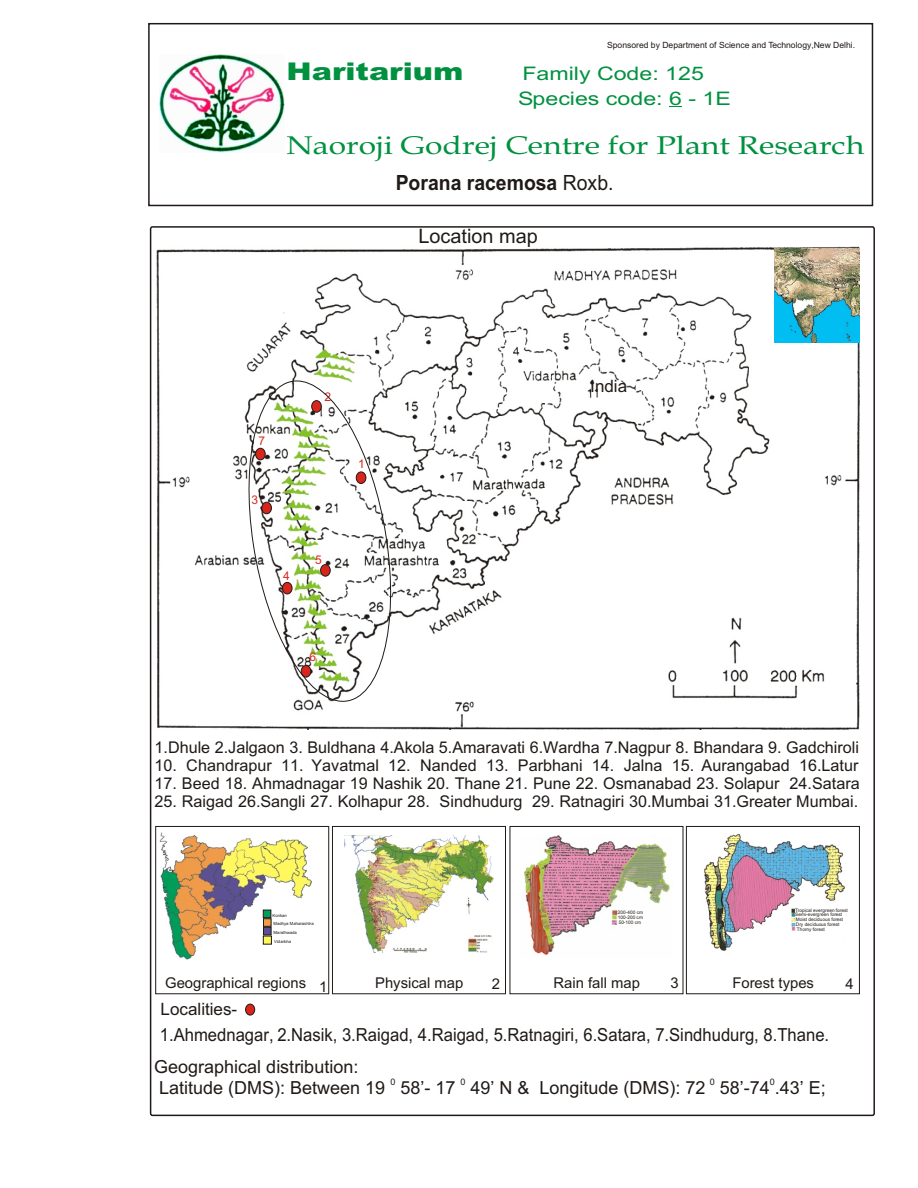
<style>
.page{position:relative;width:918px;height:1188px;background:#fff}
.page>*{position:absolute;margin:0;border:0;box-sizing:border-box;transform-origin:0 0}
.t1{font:25.65px "Book Antiqua";color:#009140;scale:1.24 1}
.t2{font:900 24.45px "Arial";color:#009140;scale:1.24 1}
.t3{font:700 21px "Arial";color:#1f1a17;scale:.92 1}
.t4{font:19.95px "Arial";color:#1f1a17}
.t5{font:18.6px/24.5px "Arial";color:#009140;scale:1.24 1}
.t6{font:18px "Arial";color:#1f1a17}
.t7{font:18px "Arial";color:#1f1a17;scale:.92 1}
.t8{font:17.1px "Arial";color:#1f1a17}
.t9{font:16.2px "Arial";color:#1f1a17}
.t10{font:14.85px "Arial";color:#1f1a17}
.t11{font:12px "Arial";color:#d9261c}
.t12{font:9px "Arial";color:#1f1a17}
.t13{font:8.55px "Arial";color:#1f1a17}
.t14{font:4.8px/5.2px "Arial";color:#1f1a17;text-align:justify}
.t15{font:4.2px/8.2px "Arial";color:#1f1a17}
.s1{font-weight:400}
</style>
<div class="page">
<img style="left:344px;top:835px;width:150px;height:118px">
<img style="left:156px;top:246px;width:704px;height:484px">
<img style="left:775px;top:248px;width:85px;height:95px">
<img style="left:781px;top:261px;width:76px;height:76px">
<img style="left:793px;top:299px;width:22px;height:17px">
<div style="left:155px;top:826px;width:174px;height:168px;border:1px solid #1f1a17"></div>
<div style="left:332px;top:826px;width:174px;height:168px;border:1px solid #1f1a17"></div>
<div style="left:686px;top:826px;width:174px;height:168px;border:1px solid #1f1a17"></div>
<img style="left:704px;top:834px;width:141px;height:117px">
<div style="left:245px;top:1004px;width:10px;height:11px;background:#d9261c;border:1px solid #1f1a17;border-radius:50%"></div>
<img style="left:159px;top:832px;width:153px;height:128px">
<div style="left:263px;top:910px;width:8px;height:8px;background:#009e59;border:1px solid #1f1a17"></div>
<div style="left:263px;top:919px;width:8px;height:7px;background:#f09c4a;border:1px solid #1f1a17"></div>
<div style="left:263px;top:927px;width:8px;height:8px;background:#5c4f94;border:1px solid #1f1a17"></div>
<div style="left:263px;top:936px;width:9px;height:8px;background:#fff75e;border:1px solid #1f1a17"></div>
<img style="left:524px;top:835px;width:146px;height:120px">
<svg style="left:669px;top:106px;width:13px;height:1px"></svg>
<img style="left:160px;top:55px;width:124px;height:97px">
<div style="left:148px;top:23px;width:725px;height:183px;border:2px solid #1f1a17"></div>
<svg style="left:240px;top:379px;width:160px;height:324px"></svg>
<p class="t13" style="left:607px;top:42px;width:250px">Sponsored by Department of Science and Technology,New Delhi.</p>
<h2 class="t2" style="left:287px;top:63px;width:144px">Haritarium</h2>
<p class="t5" style="left:518px;top:63px;width:173px">Family Code: 125<br>Species code: 6 - 1E</p>
<h1 class="t1" style="left:287px;top:136px;width:467px">Naoroji Godrej Centre for Plant Research</h1>
<p class="t3" style="left:396px;top:174px;width:238px">Porana racemosa <span class="s1">Roxb.</span></p>
<p class="t11" style="left:259px;top:437px;width:8px">7</p>
<p class="t11" style="left:251px;top:495px;width:8px">3</p>
<p class="t11" style="left:283px;top:571px;width:8px">4</p>
<p class="t11" style="left:325px;top:392px;width:8px">2</p>
<p class="t11" style="left:315px;top:556px;width:8px">5</p>
<p class="t11" style="left:358px;top:460px;width:8px">1</p>
<p class="t11" style="left:310px;top:652px;width:8px">6</p>
<p class="t4" style="left:419px;top:228px;width:121px">Location map</p>
<p class="t8" style="left:590px;top:380px;width:38px">India</p>
<p class="t9" style="left:155px;top:741px;width:706px">1.Dhule 2.Jalgaon 3. Buldhana 4.Akola 5.Amaravati 6.Wardha 7.Nagpur 8. Bhandara 9. Gadchiroli</p>
<p class="t9" style="left:155px;top:759px;width:705px">10. Chandrapur 11. Yavatmal 12. Nanded 13. Parbhani 14. Jalna 15. Aurangabad 16.Latur</p>
<p class="t9" style="left:155px;top:777px;width:707px">17. Beed 18. Ahmadnagar 19 Nashik 20. Thane 21. Pune 22. Osmanabad 23. Solapur 24.Satara</p>
<p class="t9" style="left:155px;top:795px;width:705px">25. Raigad 26.Sangli 27. Kolhapur 28. Sindhudurg 29. Ratnagiri 30.Mumbai 31.Greater Mumbai.</p>
<p class="t15" style="left:273px;top:912px;width:43px">Konkan<br>Madhya Maharashtra</p>
<p class="t15" style="left:273px;top:929px;width:25px;line-height:9.1px">Marathwada<br>Vidarbha</p>
<p class="t10" style="left:165px;top:977px;width:164px">Geographical regions 1</p>
<p class="t8" style="left:161px;top:1003px;width:78px">Localities-</p>
<p class="t14" style="left:618px;top:910px;width:27px">200-400 cm 100-200 cm 50-100 cm</p>
<p class="t14" style="left:795px;top:908px;width:54px">Tropical evergreen forest</p>
<p class="t14" style="left:795px;top:912px;width:49px">Semi-evergreen forest</p>
<p class="t14" style="left:796px;top:917px;width:49px">Moist deciduous forest</p>
<p class="t14" style="left:796px;top:922px;width:45px">Dry deciduous forest</p>
<p class="t14" style="left:797px;top:927px;width:29px">Thorny forest</p>
<p class="t10" style="left:375px;top:977px;width:90px">Physical map</p>
<p class="t10" style="left:492px;top:978px;width:10px">2</p>
<p class="t10" style="left:553px;top:977px;width:88px">Rain fall map</p>
<p class="t10" style="left:670px;top:978px;width:10px">3</p>
<p class="t10" style="left:732px;top:977px;width:83px">Forest types</p>
<p class="t10" style="left:845px;top:979px;width:10px">4</p>
<p class="t7" style="left:160px;top:1027px;width:729px">1.Ahmednagar, 2.Nasik, 3.Raigad, 4.Raigad, 5.Ratnagiri, 6.Satara, 7.Sindhudurg, 8.Thane.</p>
<p class="t6" style="left:154px;top:1060px;width:206px">Geographical distribution:</p>
<p class="t12" style="left:390px;top:1079px;width:7px">0</p>
<p class="t12" style="left:460px;top:1079px;width:7px">0</p>
<p class="t12" style="left:710px;top:1079px;width:7px">0</p>
<p class="t12" style="left:770px;top:1079px;width:7px">0</p>
<p class="t6" style="left:159px;top:1081px;width:668px">Latitude (DMS): Between 19 58’- 17 49’ N &amp; Longitude (DMS): 72 58’-74 .43’ E;</p>
</div>
